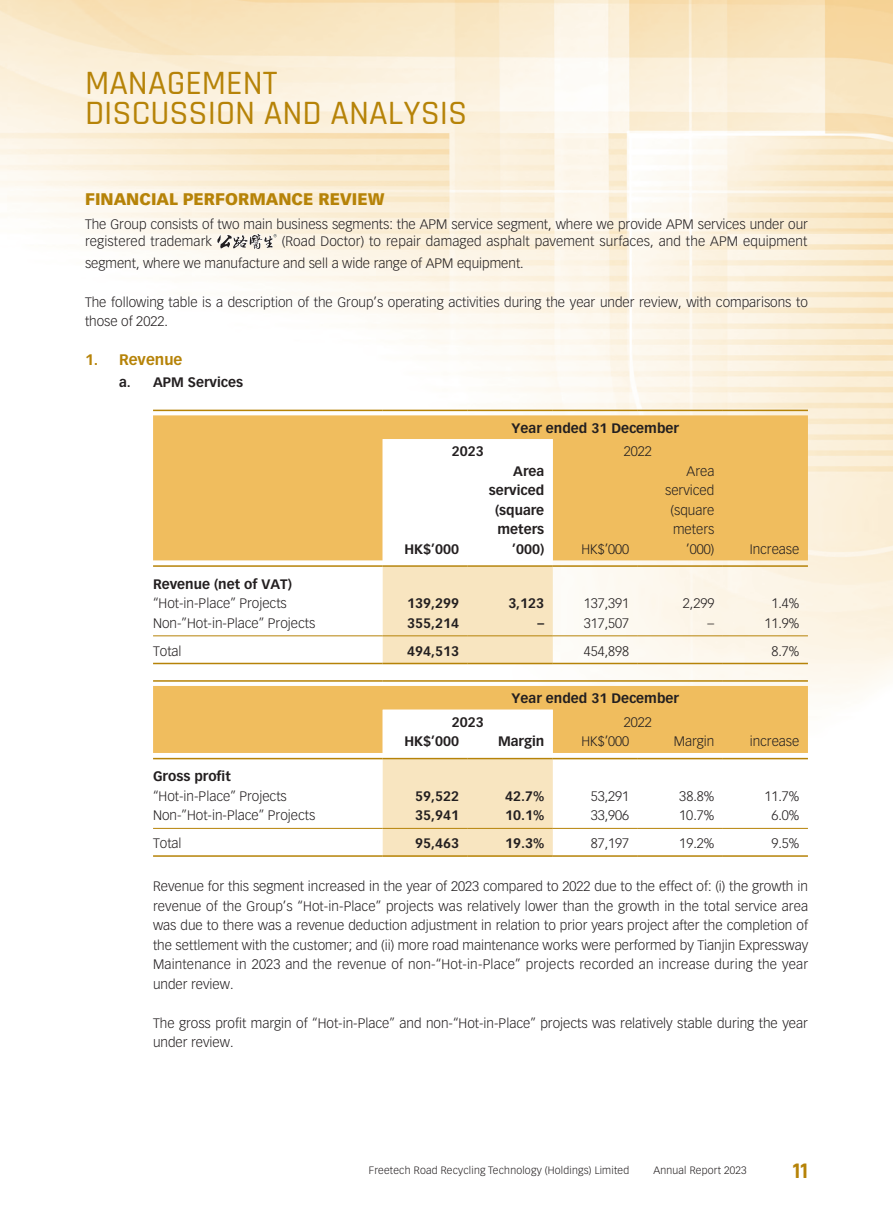
<style>
.page{position:relative;width:893px;height:1212px;background:#fff}
.page>*{position:absolute;margin:0;border:0;box-sizing:border-box;transform-origin:0 0}
.t1{font:500 34.5px/30px "Rajdhani";color:#b68308}
.t2{font:700 22.5px "Rajdhani";color:#b68308}
._01_H1{font:900 16.5px "Vectora LT Std";color:#b68308}
._02_H2{font:700 15px "Vectora LT Std";color:#b68308}
._00_txt{font:300 13.5px/19.5px "Vectora LT Std";color:#231f20}
._50_Table_txt{font:300 13.5px "Vectora LT Std";color:#231f20}
._50_Table_txt-2{font:700 13.5px "Vectora LT Std";color:#231f20}
._03_H3{font:700 13.5px "Vectora LT Std";color:#231f20}
.t3{font:300 10.5px "Vectora LT Std";letter-spacing:.02em;color:#231f20}
</style>
<div class="page">
<img style="left:0;top:0;width:893px;height:855px">
<svg style="left:217px;top:234px;width:60px;height:14px"></svg>
<div style="left:153px;top:415px;width:655px;height:145px;background:#f0bd5e"></div>
<svg style="left:383px;top:439px;width:170px;height:224px"></svg>
<hr style="left:153px;top:410px;width:230px;height:1px;background:#b68308">
<hr style="left:383px;top:410px;width:85px;height:1px;background:#b68308">
<hr style="left:468px;top:410px;width:85px;height:1px;background:#b68308">
<hr style="left:553px;top:410px;width:85px;height:1px;background:#b68308">
<hr style="left:638px;top:410px;width:85px;height:1px;background:#b68308">
<hr style="left:723px;top:410px;width:85px;height:1px;background:#b68308">
<hr style="left:153px;top:565px;width:230px;height:2px;background:#b68308">
<hr style="left:383px;top:565px;width:85px;height:2px;background:#b68308">
<hr style="left:468px;top:565px;width:85px;height:2px;background:#b68308">
<hr style="left:553px;top:565px;width:85px;height:2px;background:#b68308">
<hr style="left:638px;top:565px;width:85px;height:2px;background:#b68308">
<hr style="left:723px;top:565px;width:85px;height:2px;background:#b68308">
<hr style="left:153px;top:635px;width:230px;height:1px;background:#b68308">
<hr style="left:383px;top:635px;width:85px;height:1px;background:#b68308">
<hr style="left:468px;top:635px;width:85px;height:1px;background:#b68308">
<hr style="left:553px;top:635px;width:85px;height:1px;background:#b68308">
<hr style="left:638px;top:635px;width:85px;height:1px;background:#b68308">
<hr style="left:723px;top:635px;width:85px;height:1px;background:#b68308">
<hr style="left:153px;top:663px;width:230px;height:1px;background:#b68308">
<hr style="left:383px;top:663px;width:85px;height:1px;background:#b68308">
<hr style="left:468px;top:663px;width:85px;height:1px;background:#b68308">
<hr style="left:553px;top:663px;width:85px;height:1px;background:#b68308">
<hr style="left:638px;top:663px;width:85px;height:1px;background:#b68308">
<hr style="left:723px;top:663px;width:85px;height:1px;background:#b68308">
<div style="left:153px;top:686px;width:655px;height:67px;background:#f0bd5e"></div>
<svg style="left:383px;top:710px;width:170px;height:43px"></svg>
<div style="left:383px;top:759px;width:170px;height:96px;background:#f8e5c0"></div>
<hr style="left:153px;top:680px;width:230px;height:2px;background:#b68308">
<hr style="left:383px;top:680px;width:340px;height:2px;background:#b68308">
<hr style="left:723px;top:680px;width:85px;height:2px;background:#b68308">
<hr style="left:153px;top:758px;width:230px;height:1px;background:#b68308">
<hr style="left:383px;top:758px;width:85px;height:1px;background:#b68308">
<hr style="left:468px;top:758px;width:85px;height:1px;background:#b68308">
<hr style="left:553px;top:758px;width:85px;height:1px;background:#b68308">
<hr style="left:638px;top:758px;width:85px;height:1px;background:#b68308">
<hr style="left:723px;top:758px;width:85px;height:1px;background:#b68308">
<hr style="left:153px;top:828px;width:230px;height:1px;background:#b68308">
<hr style="left:383px;top:828px;width:85px;height:1px;background:#b68308">
<hr style="left:468px;top:828px;width:85px;height:1px;background:#b68308">
<hr style="left:553px;top:828px;width:85px;height:1px;background:#b68308">
<hr style="left:638px;top:828px;width:85px;height:1px;background:#b68308">
<hr style="left:723px;top:828px;width:85px;height:1px;background:#b68308">
<hr style="left:153px;top:855px;width:230px;height:2px;background:#b68308">
<hr style="left:383px;top:855px;width:85px;height:2px;background:#b68308">
<hr style="left:468px;top:855px;width:85px;height:2px;background:#b68308">
<hr style="left:553px;top:855px;width:85px;height:2px;background:#b68308">
<hr style="left:638px;top:855px;width:85px;height:2px;background:#b68308">
<hr style="left:723px;top:855px;width:85px;height:2px;background:#b68308">
<h1 class="t1" style="left:85px;top:69px;width:384px">MANAGEMENT<br>DISCUSSION AND ANALYSIS</h1>
<p class="_01_H1" style="left:85px;top:189px;width:301px">FINANCIAL PERFORMANCE REVIEW</p>
<p class="_00_txt" style="left:85px;top:216px;width:724px;line-height:17.2px">The Group consists of two main business segments: the APM service segment, where we provide APM services under our registered trademark</p>
<p class="_00_txt" style="left:85px;top:230px;width:724px;line-height:21.8px;text-indent:197px">(Road Doctor) to repair damaged asphalt pavement surfaces, and the APM equipment segment, where we manufacture and sell a wide range of APM equipment.</p>
<p class="_00_txt" style="left:85px;top:292px;width:724px">The following table is a description of the Group’s operating activities during the year under review, with comparisons to those of 2022.</p>
<p class="_02_H2" style="left:85px;top:351px;width:99px">1. Revenue</p>
<p class="_03_H3" style="left:119px;top:374px;width:125px">a. APM Services</p>
<p class="_50_Table_txt-2" style="left:512px;top:420px;width:169px">Year ended 31 December</p>
<p class="_50_Table_txt-2" style="left:452px;top:443px;width:33px">2023</p>
<p class="_50_Table_txt" style="left:624px;top:444px;width:30px">2022</p>
<p class="_50_Table_txt-2" style="left:404px;top:541px;width:56px">HK$’000</p>
<p class="_50_Table_txt-2" style="left:513px;top:463px;width:32px">Area</p>
<p class="_50_Table_txt-2" style="left:489px;top:482px;width:57px">serviced</p>
<p class="_50_Table_txt-2" style="left:495px;top:502px;width:51px">(square</p>
<p class="_50_Table_txt-2" style="left:498px;top:521px;width:48px">meters</p>
<p class="_50_Table_txt-2" style="left:512px;top:541px;width:34px">’000)</p>
<p class="_50_Table_txt" style="left:581px;top:541px;width:49px">HK$’000</p>
<p class="_50_Table_txt" style="left:687px;top:463px;width:29px">Area</p>
<p class="_50_Table_txt" style="left:665px;top:483px;width:51px">serviced</p>
<p class="_50_Table_txt" style="left:671px;top:502px;width:45px">(square</p>
<p class="_50_Table_txt" style="left:673px;top:522px;width:43px">meters</p>
<p class="_50_Table_txt" style="left:686px;top:541px;width:30px">’000)</p>
<p class="_50_Table_txt" style="left:750px;top:541px;width:51px">Increase</p>
<p class="_50_Table_txt-2" style="left:153px;top:575px;width:140px">Revenue (net of VAT)</p>
<p class="_50_Table_txt" style="left:153px;top:595px;width:135px">“Hot-in-Place” Projects</p>
<p class="_50_Table_txt-2" style="left:407px;top:595px;width:53px">139,299</p>
<p class="_50_Table_txt-2" style="left:508px;top:595px;width:37px">3,123</p>
<p class="_50_Table_txt" style="left:584px;top:595px;width:47px">137,391</p>
<p class="_50_Table_txt" style="left:683px;top:595px;width:33px">2,299</p>
<p class="_50_Table_txt" style="left:771px;top:595px;width:30px">1.4%</p>
<p class="_50_Table_txt" style="left:153px;top:615px;width:164px">Non-”Hot-in-Place” Projects</p>
<p class="_50_Table_txt-2" style="left:407px;top:614px;width:53px">355,214</p>
<p class="_50_Table_txt-2" style="left:537px;top:614px;width:8px">–</p>
<p class="_50_Table_txt" style="left:584px;top:615px;width:47px">317,507</p>
<p class="_50_Table_txt" style="left:708px;top:615px;width:8px">–</p>
<p class="_50_Table_txt" style="left:764px;top:615px;width:37px">11.9%</p>
<p class="_50_Table_txt" style="left:153px;top:643px;width:30px">Total</p>
<p class="_50_Table_txt-2" style="left:407px;top:642px;width:53px">494,513</p>
<p class="_50_Table_txt" style="left:584px;top:643px;width:47px">454,898</p>
<p class="_50_Table_txt" style="left:771px;top:643px;width:30px">8.7%</p>
<p class="_50_Table_txt-2" style="left:512px;top:690px;width:169px">Year ended 31 December</p>
<p class="_50_Table_txt-2" style="left:452px;top:714px;width:33px">2023</p>
<p class="_50_Table_txt" style="left:624px;top:714px;width:30px">2022</p>
<p class="_50_Table_txt-2" style="left:404px;top:733px;width:56px">HK$’000</p>
<p class="_50_Table_txt-2" style="left:498px;top:733px;width:48px">Margin</p>
<p class="_50_Table_txt" style="left:581px;top:734px;width:49px">HK$’000</p>
<p class="_50_Table_txt" style="left:674px;top:734px;width:42px">Margin</p>
<p class="_50_Table_txt" style="left:750px;top:734px;width:51px">increase</p>
<p class="_50_Table_txt-2" style="left:153px;top:768px;width:79px">Gross profit</p>
<p class="_50_Table_txt" style="left:153px;top:788px;width:135px">“Hot-in-Place” Projects</p>
<p class="_50_Table_txt-2" style="left:415px;top:787px;width:45px">59,522</p>
<p class="_50_Table_txt-2" style="left:505px;top:787px;width:41px">42.7%</p>
<p class="_50_Table_txt" style="left:591px;top:788px;width:40px">53,291</p>
<p class="_50_Table_txt" style="left:679px;top:788px;width:37px">38.8%</p>
<p class="_50_Table_txt" style="left:764px;top:788px;width:37px">11.7%</p>
<p class="_50_Table_txt" style="left:153px;top:807px;width:164px">Non-”Hot-in-Place” Projects</p>
<p class="_50_Table_txt-2" style="left:415px;top:807px;width:45px">35,941</p>
<p class="_50_Table_txt-2" style="left:505px;top:807px;width:41px">10.1%</p>
<p class="_50_Table_txt" style="left:591px;top:807px;width:40px">33,906</p>
<p class="_50_Table_txt" style="left:679px;top:807px;width:37px">10.7%</p>
<p class="_50_Table_txt" style="left:771px;top:807px;width:30px">6.0%</p>
<p class="_50_Table_txt" style="left:153px;top:835px;width:30px">Total</p>
<p class="_50_Table_txt-2" style="left:415px;top:835px;width:45px">95,463</p>
<p class="_50_Table_txt-2" style="left:505px;top:835px;width:41px">19.3%</p>
<p class="_50_Table_txt" style="left:591px;top:835px;width:40px">87,197</p>
<p class="_50_Table_txt" style="left:679px;top:835px;width:37px">19.2%</p>
<p class="_50_Table_txt" style="left:771px;top:835px;width:30px">9.5%</p>
<p class="_00_txt" style="left:153px;top:877px;width:657px;text-align:justify">Revenue for this segment increased in the year of 2023 compared to 2022 due to the effect of: (i) the growth in revenue of the Group’s “Hot-in-Place” projects was relatively lower than the growth in the total service area was due to there was a revenue deduction adjustment in relation to prior years project after the completion of the settlement with the customer; and (ii) more road maintenance works were performed by Tianjin Expressway Maintenance in 2023 and the revenue of non-“Hot-in-Place” projects recorded an increase during the year under review.</p>
<p class="_00_txt" style="left:153px;top:1013px;width:656px">The gross profit margin of “Hot-in-Place” and non-“Hot-in-Place” projects was relatively stable during the year under review.</p>
<p class="t3" style="left:369px;top:1164px;width:262px">Freetech Road Recycling Technology (Holdings) Limited</p>
<p class="t3" style="left:653px;top:1164px;width:95px">Annual Report 2023</p>
<h2 class="t2" style="left:793px;top:1157px;width:17px">11</h2>
</div>
